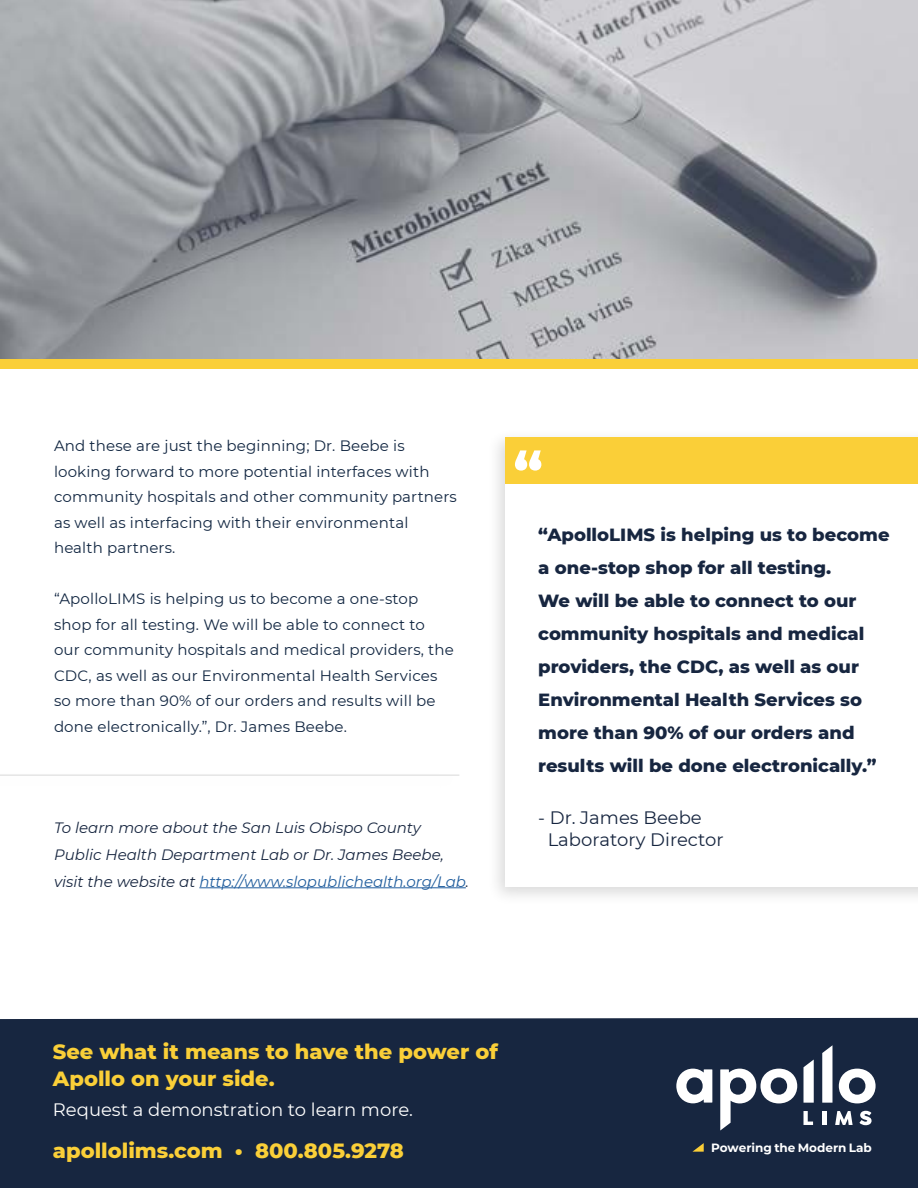
<style>
.page{position:relative;width:918px;height:1188px;background:#fff}
.page>*{position:absolute;margin:0;border:0;box-sizing:border-box;transform-origin:0 0}
.t1{font:800 54px "Montserrat";color:#fff}
.t2{font:800 21px/27px "Montserrat";color:#facf38}
.t3{font:800 18px/33px "Montserrat";color:#172640}
.t4{font:18px "Montserrat";color:#fff}
.t5{font:18px/21.6px "Montserrat";color:#172640}
.t6{font:15px/25.5px "Montserrat";letter-spacing:.01em;color:#112641}
.t7{font:italic 15px/27px "Montserrat";color:#172640}
.t8{font:700 12px "Montserrat";color:#fff}
.s1{color:#215e9e}
</style>
<div class="page">
<div style="left:0;top:1018px;width:918px;height:170px;background:#172640"></div>
<svg style="left:839px;top:1069px;width:37px;height:34px"></svg>
<svg style="left:676px;top:1069px;width:121px;height:62px"></svg>
<svg style="left:804px;top:1060px;width:10px;height:43px"></svg>
<svg style="left:804px;top:1111px;width:9px;height:14px"></svg>
<div style="left:822px;top:1111px;width:5px;height:14px;background:#fff"></div>
<svg style="left:835px;top:1111px;width:18px;height:14px"></svg>
<svg style="left:860px;top:1111px;width:12px;height:14px"></svg>
<svg style="left:822px;top:1045px;width:10px;height:58px"></svg>
<svg style="left:692px;top:1143px;width:12px;height:9px"></svg>
<img style="left:0;top:0;width:918px;height:360px">
<div style="left:0;top:360px;width:918px;height:9px;background:#facf38"></div>
<div style="left:487px;top:428px;width:431px;height:478px;background:#000;opacity:.15"></div>
<div style="left:506px;top:437px;width:412px;height:450px;background:#fff"></div>
<div style="left:506px;top:437px;width:412px;height:47px;background:#facf38"></div>
<hr style="left:199px;top:887px;width:267px;height:1px;background:#215e9e">
<hr style="left:0;top:775px;width:459px;height:1px;background:#d8d8d8">
<p class="t6" style="left:54px;top:433px;width:404px">And these are just the beginning; Dr. Beebe is looking forward to more potential interfaces with community hospitals and other community partners as well as interfacing with their environmental health partners.</p>
<p class="t6" style="left:54px;top:586px;width:401px">“ApolloLIMS is helping us to become a one-stop shop for all testing. We will be able to connect to our community hospitals and medical providers, the CDC, as well as our Environmental Health Services so more than 90% of our orders and results will be done electronically.”, Dr. James Beebe.</p>
<p class="t7" style="left:54px;top:813px;width:417px">To learn more about the San Luis Obispo County<br>Public Health Department Lab or Dr. James Beebe, visit the website at <span class="s1">http://www.slopublichealth.org/Lab</span>.</p>
<h1 class="t1" style="left:513px;top:432px;width:31px">“</h1>
<p class="t3" style="left:538px;top:517px;width:353px">“ApolloLIMS is helping us to become a one-stop shop for all testing.<br>We will be able to connect to our community hospitals and medical providers, the CDC, as well as our Environmental Health Services so more than 90% of our orders and results will be done electronically.”</p>
<p class="t5" style="left:548px;top:806px;width:177px;text-indent:-9px">- Dr. James Beebe<br>Laboratory Director</p>
<h2 class="t2" style="left:53px;top:1037px;width:447px">See what it means to have the power of<br>Apollo on your side.</h2>
<p class="t4" style="left:53px;top:1098px;width:362px">Request a demonstration to learn more.</p>
<h2 class="t2" style="left:53px;top:1136px;width:353px">apollolims.com • 800.805.9278</h2>
<p class="t8" style="left:711px;top:1139px;width:162px">Powering the Modern Lab</p>
</div>
